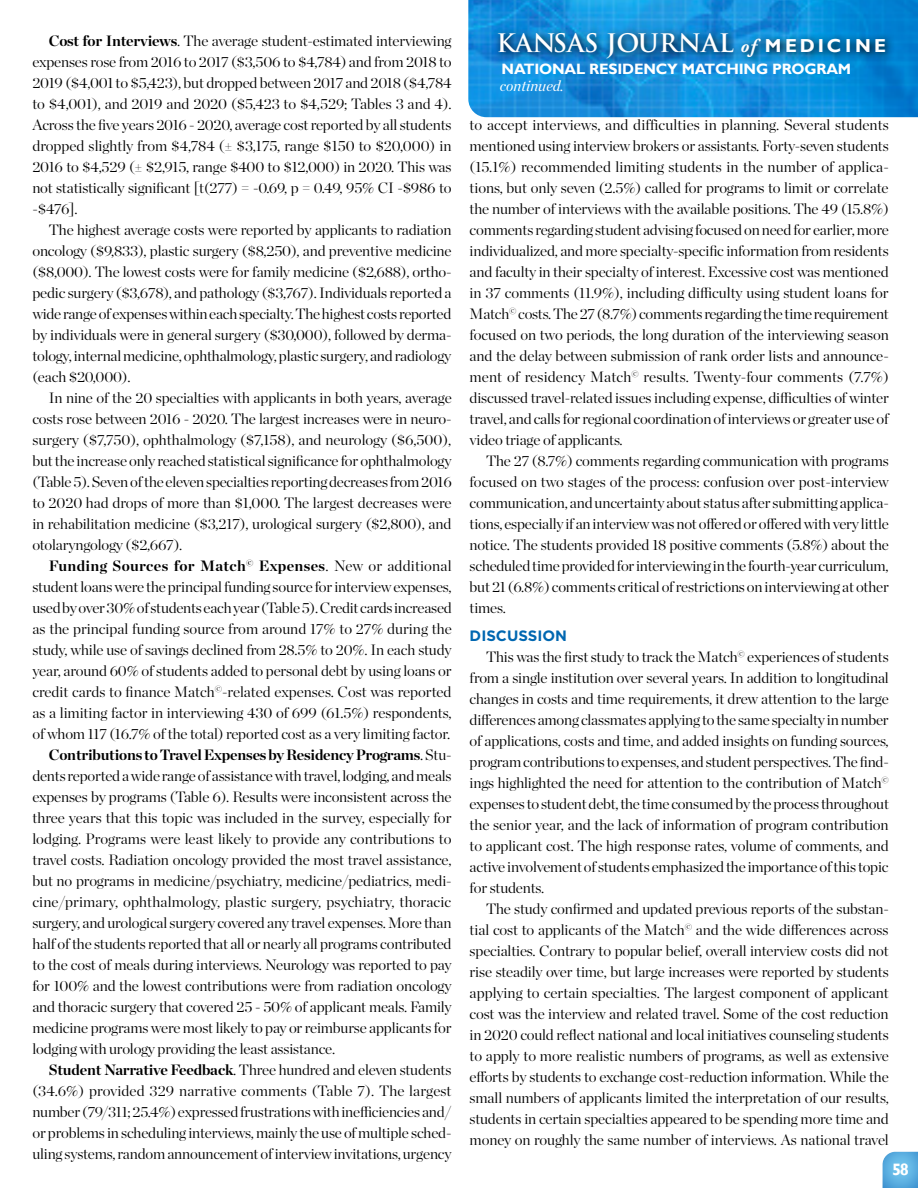
<style>
.page{position:relative;width:918px;height:1188px;background:#fff}
.page>*{position:absolute;margin:0;border:0;box-sizing:border-box;transform-origin:0 0}
.t1{font:700 24.9px "Trajan Pro";color:#fff}
.t2{font:700 16.5px "Gill Sans";color:#fff}
.t3{font:300 15px/21px "Chronicle Display";letter-spacing:-.01em;color:#000;text-align:justify}
.t4{font:700 15px "Gill Sans";letter-spacing:-.01em;color:#fff}
.t5{font:italic 15px "Chronicle Display";color:#fff}
.t6{font:700 15px "Gotham";color:#0067b1}
.s1{font-weight:700}
.s2{font-family:"Adobe Garamond Pro";font-style:italic;font-size:18.75px}
.s3{font-family:"Gill Sans";font-size:18.75px}
</style>
<div class="page">
<img style="left:468px;top:0;width:450px;height:117px">
<svg style="left:494px;top:27px;width:402px;height:41px;background:#107abd"></svg>
<svg style="left:882px;top:1151px;width:36px;height:37px"></svg>
<p class="t3" style="left:32px;top:29px;width:421px;text-indent:17px"><span class="s1">Cost for Interviews</span>. The average student-estimated interviewing expenses rose from 2016 to 2017 ($3,506 to $4,784) and from 2018 to 2019 ($4,001 to $5,423), but dropped between 2017 and 2018 ($4,784 to $4,001), and 2019 and 2020 ($5,423 to $4,529; Tables 3 and 4).<br>Across the five years 2016 - 2020, average cost reported by all students dropped slightly from $4,784 (± $3,175, range $150 to $20,000) in 2016 to $4,529 (± $2,915, range $400 to $12,000) in 2020. This was not statistically significant [t(277) = -0.69, p = 0.49, 95% CI -$986 to -$476].</p>
<p class="t3" style="left:32px;top:218px;width:421px;text-indent:17px">The highest average costs were reported by applicants to radiation oncology ($9,833), plastic surgery ($8,250), and preventive medicine ($8,000). The lowest costs were for family medicine ($2,688), ortho&shy;pedic surgery ($3,678), and pathology ($3,767). Individuals reported a wide range of expenses within each specialty. The highest costs reported by individuals were in general surgery ($30,000), followed by derma&shy;tology, internal medicine, ophthalmology, plastic surgery, and radiology (each $20,000).</p>
<p class="t3" style="left:32px;top:386px;width:421px;text-indent:17px">In nine of the 20 specialties with applicants in both years, average costs rose between 2016 - 2020. The largest increases were in neuro&shy;surgery ($7,750), ophthalmology ($7,158), and neurology ($6,500), but the increase only reached statistical significance for ophthalmology (Table 5). Seven of the eleven specialties reporting decreases from 2016 to 2020 had drops of more than $1,000. The largest decreases were in rehabilitation medicine ($3,217), urological surgery ($2,800), and otolaryngology ($2,667).</p>
<p class="t3" style="left:32px;top:554px;width:421px;text-indent:17px"><span class="s1">Funding Sources for Match</span><sup>©</sup> <span class="s1">Expenses</span>. New or additional student loans were the principal funding source for interview expenses, used by over 30% of students each year (Table 5). Credit cards increased as the principal funding source from around 17% to 27% during the study, while use of savings declined from 28.5% to 20%. In each study year, around 60% of students added to personal debt by using loans or credit cards to finance Match<sup>©</sup>-related expenses. Cost was reported as a limiting factor in interviewing 430 of 699 (61.5%) respondents, of whom 117 (16.7% of the total) reported cost as a very limiting factor.</p>
<p class="t3" style="left:32px;top:743px;width:421px;text-indent:17px"><span class="s1">Contributions to Travel Expenses by Residency Programs</span>. Stu&shy;dents reported a wide range of assistance with travel, lodging, and meals expenses by programs (Table 6). Results were inconsistent across the three years that this topic was included in the survey, especially for lodging. Programs were least likely to provide any contributions to travel costs. Radiation oncology provided the most travel assistance, but no programs in medicine/psychiatry, medicine/pediatrics, medi&shy;cine/primary, ophthalmology, plastic surgery, psychiatry, thoracic surgery, and urological surgery covered any travel expenses. More than half of the students reported that all or nearly all programs contributed to the cost of meals during interviews. Neurology was reported to pay for 100% and the lowest contributions were from radiation oncology and thoracic surgery that covered 25 - 50% of applicant meals. Family medicine programs were most likely to pay or reimburse applicants for lodging with urology providing the least assistance.</p>
<p class="t3" style="left:32px;top:1058px;width:421px;text-indent:17px"><span class="s1">Student Narrative Feedback</span>. Three hundred and eleven students (34.6%) provided 329 narrative comments (Table 7). The largest number (79/311; 25.4%) expressed frustrations with inefficiencies and/ or problems in scheduling interviews, mainly the use of multiple sched&shy;uling systems, random announcement of interview invitations, urgency</p>
<h1 class="t1" style="left:496px;top:28px;width:391px">KANSAS JOURNAL <span class="s2">of</span> <span class="s3">M EDIC I N E</span></h1>
<p class="t4" style="left:502px;top:60px;width:351px">NATIONAL RESIDENCY MATCHING PROGRAM</p>
<p class="t5" style="left:500px;top:74px;width:65px">continued.</p>
<p class="t3" style="left:470px;top:113px;width:421px">to accept interviews, and difficulties in planning. Several students mentioned using interview brokers or assistants. Forty-seven students (15.1%) recommended limiting students in the number of applica&shy;tions, but only seven (2.5%) called for programs to limit or correlate the number of interviews with the available positions. The 49 (15.8%) comments regarding student advising focused on need for earlier, more individualized, and more specialty-specific information from residents and faculty in their specialty of interest. Excessive cost was mentioned in 37 comments (11.9%), including difficulty using student loans for Match<sup>©</sup> costs. The 27 (8.7%) comments regarding the time requirement focused on two periods, the long duration of the interviewing season and the delay between submission of rank order lists and announce&shy;ment of residency Match<sup>©</sup> results. Twenty-four comments (7.7%) discussed travel-related issues including expense, difficulties of winter travel, and calls for regional coordination of interviews or greater use of video triage of applicants.</p>
<p class="t3" style="left:470px;top:449px;width:421px;text-indent:17px">The 27 (8.7%) comments regarding communication with programs focused on two stages of the process: confusion over post-interview communication, and uncertainty about status after submitting applica&shy;tions, especially if an interview was not offered or offered with very little notice. The students provided 18 positive comments (5.8%) about the scheduled time provided for interviewing in the fourth-year curriculum, but 21 (6.8%) comments critical of restrictions on interviewing at other times.</p>
<p class="t6" style="left:470px;top:626px;width:99px">DISCUSSION</p>
<p class="t3" style="left:470px;top:646px;width:421px;text-indent:17px">This was the first study to track the Match<sup>©</sup> experiences of students from a single institution over several years. In addition to longitudinal changes in costs and time requirements, it drew attention to the large differences among classmates applying to the same specialty in number of applications, costs and time, and added insights on funding sources, program contributions to expenses, and student perspectives. The find&shy;ings highlighted the need for attention to the contribution of Match<sup>© </sup>expenses to student debt, the time consumed by the process throughout the senior year, and the lack of information of program contribution to applicant cost. The high response rates, volume of comments, and active involvement of students emphasized the importance of this topic for students.</p>
<p class="t3" style="left:470px;top:898px;width:421px;text-indent:17px">The study confirmed and updated previous reports of the substan&shy;tial cost to applicants of the Match<sup>©</sup> and the wide differences across specialties. Contrary to popular belief, overall interview costs did not rise steadily over time, but large increases were reported by students applying to certain specialties. The largest component of applicant cost was the interview and related travel. Some of the cost reduction in 2020 could reflect national and local initiatives counseling students to apply to more realistic numbers of programs, as well as extensive efforts by students to exchange cost-reduction information. While the small numbers of applicants limited the interpretation of our results, students in certain specialties appeared to be spending more time and money on roughly the same number of interviews. As national travel</p>
<p class="t2" style="left:892px;top:1160px;width:18px">58</p>
</div>
